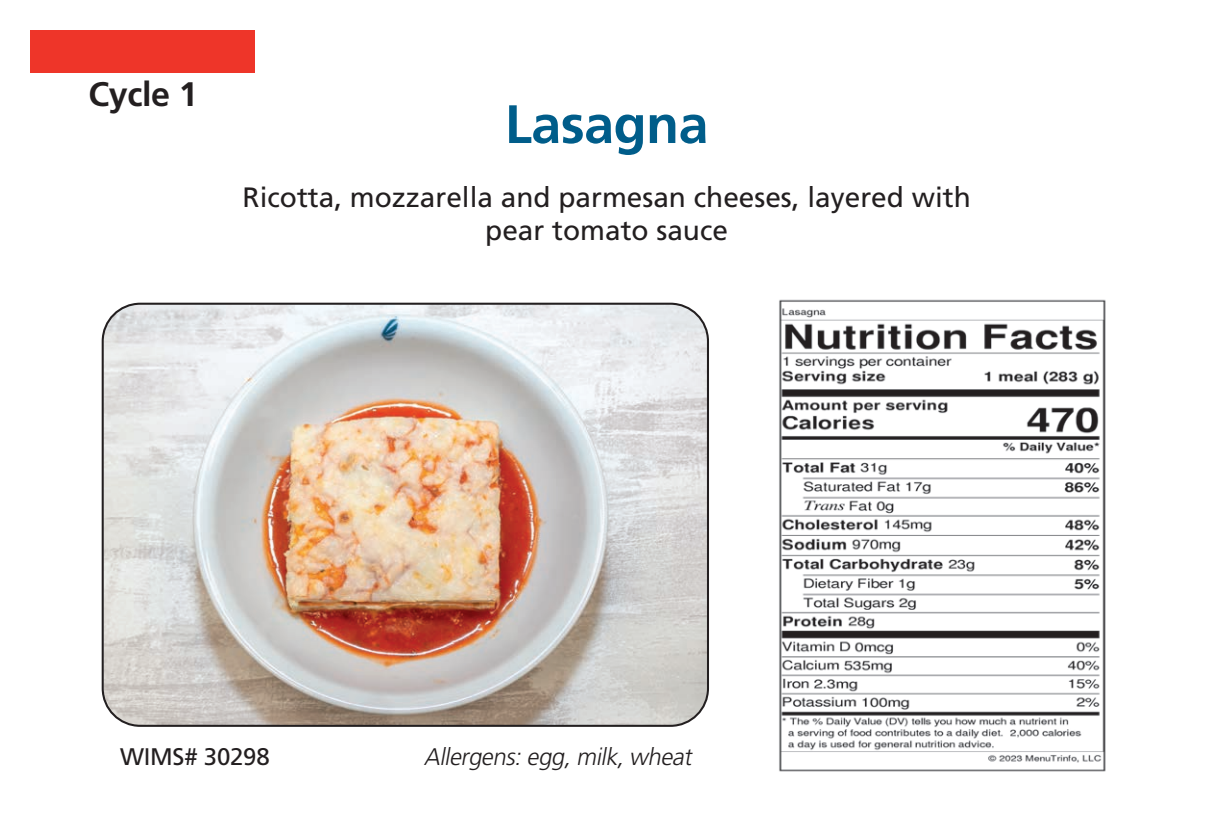
<style>
.page{position:relative;width:1212px;height:816px;background:#fff}
.page>*{position:absolute;margin:0;border:0;box-sizing:border-box;transform-origin:0 0}
.t1{font:700 54px "Frutiger";letter-spacing:-.01em;color:#005d8a}
.t2{font:700 34px "Frutiger";letter-spacing:-.01em;color:#231f20}
.t3{font:28px/33.6px "Frutiger";color:#231f20;text-align:center}
.t4{font:italic 300 24px "Frutiger";color:#231f20}
.t5{font:24px "Frutiger";letter-spacing:-.01em;color:#231f20}
</style>
<div class="page">
<div style="left:30px;top:30px;width:225px;height:43px;background:#ee3529"></div>
<img style="left:104px;top:304px;width:603px;height:422px">
<div style="left:102px;top:303px;width:607px;height:424px;border:2px solid #231f20;border-radius:37px"></div>
<img style="left:779px;top:299px;width:327px;height:473px">
<p class="t2" style="left:88px;top:75px;width:111px">Cycle 1</p>
<h1 class="t1" style="left:505px;top:93px;width:205px">Lasagna</h1>
<p class="t3" style="left:243px;top:180px;width:730px">Ricotta, mozzarella and parmesan cheeses, layered with pear tomato sauce</p>
<p class="t5" style="left:120px;top:743px;width:151px">WIMS# 30298</p>
<p class="t4" style="left:424px;top:743px;width:274px">Allergens:egg,milk,wheat</p>
</div>
